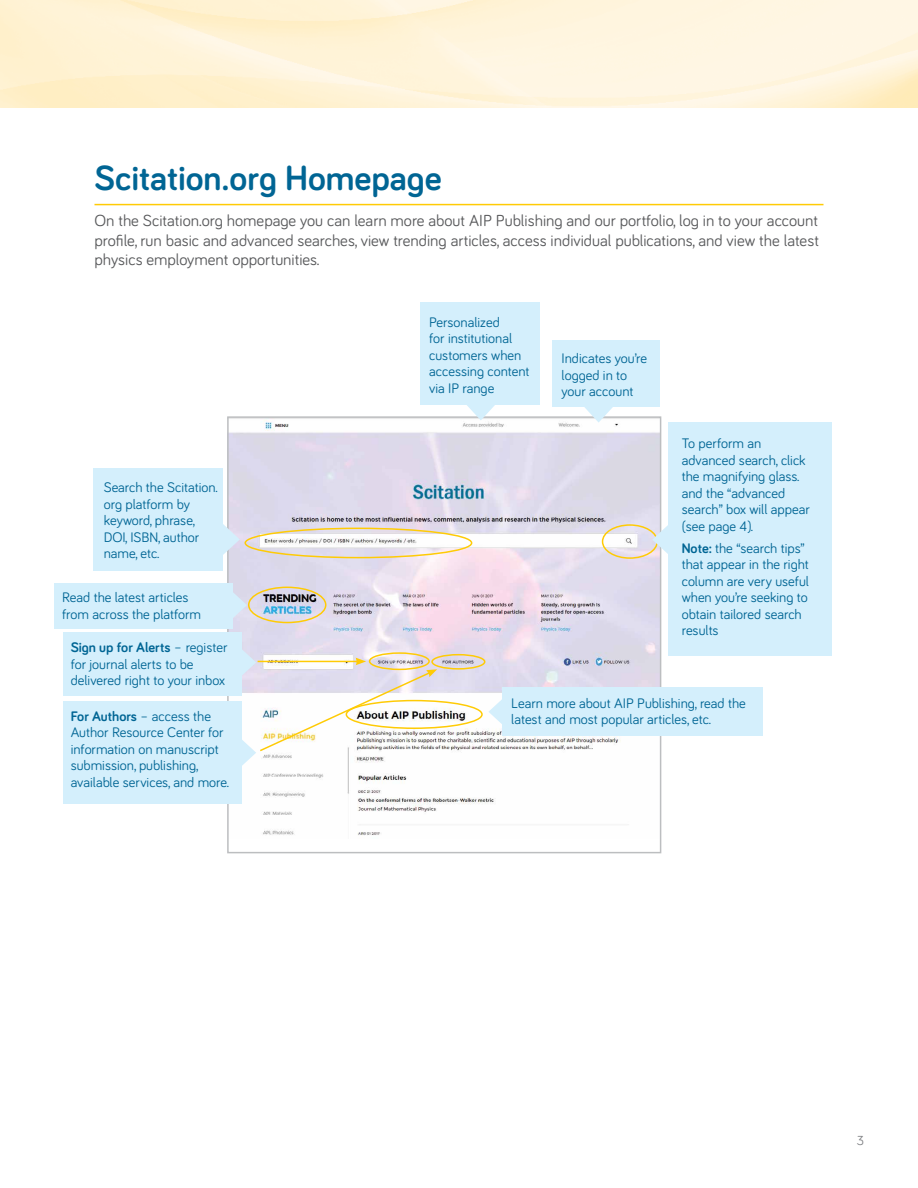
<style>
.page{position:relative;width:918px;height:1188px;background:#fff}
.page>*{position:absolute;margin:0;border:0;box-sizing:border-box;transform-origin:0 0}
.t1{font:700 36px "Bariol";color:#006594}
.t2{font:16.5px/19.5px "Bariol";color:#58595b;text-align:justify}
.t3{font:14.25px/16.5px "Bariol";color:#006594}
.t4{font:13.5px "Bariol";color:#808285}
.s1{font-weight:700}
</style>
<div class="page">
<hr style="left:94px;top:204px;width:730px;height:1px;background:#ffcb05">
<img style="left:230px;top:420px;width:428px;height:416px">
<div style="left:227px;top:416px;width:434px;height:437px;border:2px solid #bcbec0"></div>
<div style="left:248px;top:587px;width:78px;height:36px;border:2px solid #ffcb05;border-radius:50%"></div>
<div style="left:503px;top:688px;width:260px;height:48px;background:#d4effc"></div>
<svg style="left:488px;top:695px;width:15px;height:34px"></svg>
<div style="left:54px;top:583px;width:179px;height:46px;background:#d4effc"></div>
<div style="left:63px;top:632px;width:179px;height:64px;background:#d4effc"></div>
<div style="left:63px;top:701px;width:179px;height:102px;background:#d4effc"></div>
<div style="left:93px;top:468px;width:130px;height:103px;background:#d4effc"></div>
<svg style="left:233px;top:588px;width:14px;height:34px"></svg>
<svg style="left:223px;top:523px;width:17px;height:33px"></svg>
<div style="left:245px;top:528px;width:227px;height:30px;border:2px solid #ffcb05;border-radius:50%"></div>
<div style="left:602px;top:524px;width:56px;height:35px;border:2px solid #ffcb05;border-radius:50%"></div>
<div style="left:420px;top:302px;width:120px;height:103px;background:#d4effc"></div>
<svg style="left:464px;top:405px;width:34px;height:15px"></svg>
<div style="left:552px;top:340px;width:108px;height:67px;background:#d4effc"></div>
<svg style="left:582px;top:407px;width:34px;height:16px"></svg>
<div style="left:431px;top:654px;width:54px;height:16px;border:2px solid #ffcb05;border-radius:50%"></div>
<svg style="left:238px;top:646px;width:199px;height:124px"></svg>
<div style="left:668px;top:422px;width:164px;height:233px;background:#d4effc"></div>
<svg style="left:652px;top:523px;width:16px;height:33px"></svg>
<h1 class="t1" style="left:94px;top:154px;width:349px">Scitation.org Homepage</h1>
<p class="t2" style="left:94px;top:210px;width:726px">On the Scitation.org homepage you can learn more about AIP Publishing and our portfolio, log in to your account profile, run basic and advanced searches, view trending articles, access individual publications, and view the latest physics employment opportunities.</p>
<p class="t3" style="left:104px;top:479px;width:116px">Search the Scitation. org platform by keyword, phrase,<br>DOI, ISBN, author name, etc.</p>
<p class="t3" style="left:62px;top:589px;width:141px">Read the latest articles from across the platform</p>
<p class="t3" style="left:71px;top:639px;width:158px"><span class="s1">Sign up for Alerts</span> – register for journal alerts to be delivered right to your inbox</p>
<p class="t3" style="left:71px;top:707px;width:160px"><span class="s1">For Authors</span> – access the<br>Author Resource Center for information on manuscript submission, publishing, available services, and more.</p>
<p class="t3" style="left:429px;top:313px;width:102px">Personalized<br>for institutional customers when accessing content via IP range</p>
<p class="t3" style="left:562px;top:350px;width:87px">Indicates you’re logged in to your account</p>
<p class="t3" style="left:682px;top:435px;width:130px">To perform an advanced search, click the magnifying glass. and the “advanced search” box will appear (see page 4).</p>
<p class="t3" style="left:682px;top:539px;width:129px"><span class="s1">Note:</span> the “search tips” that appear in the right column are very useful when you’re seeking to obtain tailored search results</p>
<p class="t3" style="left:511px;top:694px;width:236px">Learn more about AIP Publishing, read the latest and most popular articles, etc.</p>
<p class="t4" style="left:857px;top:1131px;width:9px">3</p>
</div>
